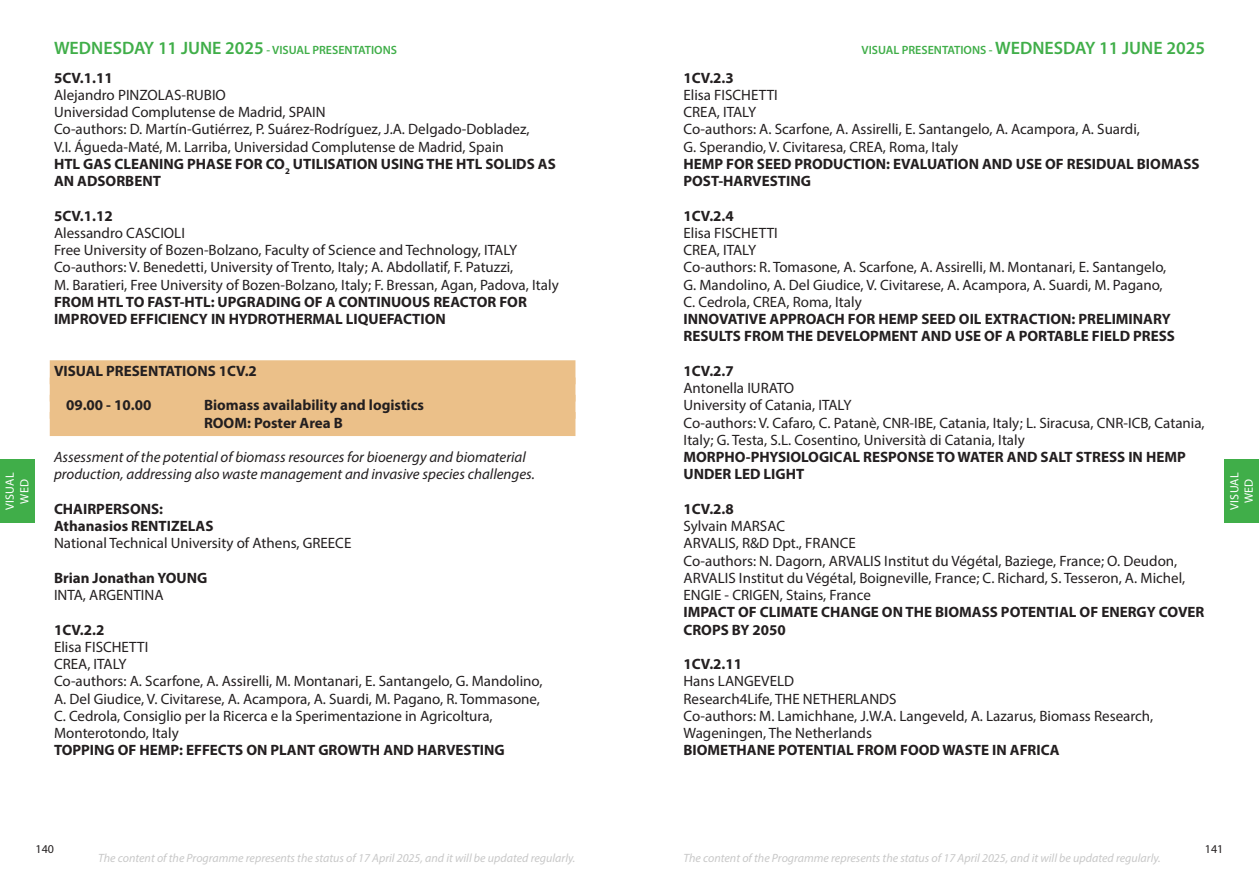
<style>
.page{position:relative;width:1259px;height:893px;background:#fff}
.page>*{position:absolute;margin:0;border:0;box-sizing:border-box;transform-origin:0 0}
.t1{font:15px/17.2px "Myriad Pro";color:#231f20}
.SESSION_1{font:700 15px/17.2px "Myriad Pro";color:#231f20}
.spiegazione_session{font:italic 15px/17.2px "Myriad Pro";color:#231f20}
.Normal_Chairperson{font:700 15px "Myriad Pro";color:#231f20}
.t2{font:italic 12px "Myriad Pro";color:#c8c8c8}
.t3{font:600 12px "Myriad Pro";color:#40ae49}
.t4{font:12px/14.4px "Myriad Pro";letter-spacing:.02em;color:#fff;text-align:center}
.t5{font:12px "Myriad Pro";color:#231f20}
.s1{font-size:18px}
</style>
<div class="page">
<div style="left:1224px;top:459px;width:35px;height:64px;background:#40ae49"></div>
<div style="left:0;top:459px;width:34px;height:64px;background:#40ae49"></div>
<div style="left:50px;top:360px;width:525px;height:24px;background:#ebc089"></div>
<div style="left:50px;top:378px;width:525px;height:24px;background:#ebc089"></div>
<div style="left:50px;top:395px;width:525px;height:24px;background:#ebc089"></div>
<div style="left:50px;top:412px;width:525px;height:24px;background:#ebc089"></div>
<p class="t4" style="left:3px;top:510px;width:39px;rotate:-90deg">VISUAL<br>WED</p>
<p class="t3" style="left:54px;top:42px;width:344px"><span class="s1">WEDNESDAY 11 JUNE 2025</span> - VISUAL PRESENTATIONS</p>
<p class="t3" style="left:861px;top:42px;width:345px">VISUAL PRESENTATIONS - <span class="s1">WEDNESDAY 11 JUNE 2025</span></p>
<p class="SESSION_1" style="left:54px;top:68px;width:60px">5CV.1.11</p>
<p class="t1" style="left:54px;top:86px;width:173px">Alejandro PINZOLAS-RUBIO</p>
<p class="t1" style="left:54px;top:103px;width:273px">Universidad Complutense de Madrid, SPAIN</p>
<p class="t1" style="left:54px;top:120px;width:477px">Co-authors: D. Martín-Gutiérrez, P. Suárez-Rodríguez, J.A. Delgado-Dobladez,<br>V.I. Águeda-Maté, M. Larriba, Universidad Complutense de Madrid, Spain</p>
<p class="SESSION_1" style="left:54px;top:155px;width:503px">HTL GAS CLEANING PHASE FOR CO<sub>2</sub> UTILISATION USING THE HTL SOLIDS AS<br>AN ADSORBENT</p>
<p class="SESSION_1" style="left:54px;top:206px;width:60px">5CV.1.12</p>
<p class="t1" style="left:54px;top:224px;width:132px">Alessandro CASCIOLI</p>
<p class="t1" style="left:54px;top:241px;width:465px">Free University of Bozen-Bolzano, Faculty of Science and Technology, ITALY</p>
<p class="t1" style="left:54px;top:258px;width:506px">Co-authors: V. Benedetti, University of Trento, Italy; A. Abdollatif, F. Patuzzi,<br>M. Baratieri, Free University of Bozen-Bolzano, Italy; F. Bressan, Agan, Padova, Italy</p>
<p class="SESSION_1" style="left:54px;top:293px;width:474px">FROM HTL TO FAST-HTL: UPGRADING OF A CONTINUOUS REACTOR FOR<br>IMPROVED EFFICIENCY IN HYDROTHERMAL LIQUEFACTION</p>
<p class="SESSION_1" style="left:54px;top:362px;width:204px">VISUAL PRESENTATIONS 1CV.2</p>
<p class="SESSION_1" style="left:66px;top:396px;width:87px">09.00 - 10.00</p>
<p class="SESSION_1" style="left:204px;top:396px;width:221px">Biomass availability and logistics</p>
<p class="SESSION_1" style="left:204px;top:413px;width:140px">ROOM: Poster Area B</p>
<p class="spiegazione_session" style="left:54px;top:448px;width:482px">Assessment of the potential of biomass resources for bioenergy and biomaterial production, addressing also waste management and invasive species challenges.</p>
<p class="Normal_Chairperson" style="left:54px;top:499px;width:111px">CHAIRPERSONS:</p>
<p class="SESSION_1" style="left:54px;top:517px;width:161px">Athanasios RENTIZELAS</p>
<p class="t1" style="left:54px;top:534px;width:299px">National Technical University of Athens, GREECE</p>
<p class="SESSION_1" style="left:54px;top:569px;width:155px">Brian Jonathan YOUNG</p>
<p class="t1" style="left:54px;top:586px;width:111px">INTA, ARGENTINA</p>
<p class="SESSION_1" style="left:54px;top:620px;width:52px">1CV.2.2</p>
<p class="t1" style="left:54px;top:638px;width:96px">Elisa FISCHETTI</p>
<p class="t1" style="left:54px;top:655px;width:74px">CREA, ITALY</p>
<p class="t1" style="left:54px;top:672px;width:490px">Co-authors: A. Scarfone, A. Assirelli, M. Montanari, E. Santangelo, G. Mandolino, A. Del Giudice, V. Civitarese, A. Acampora, A. Suardi, M. Pagano, R. Tommasone, C. Cedrola, Consiglio per la Ricerca e la Sperimentazione in Agricoltura, Monterotondo, Italy</p>
<p class="SESSION_1" style="left:54px;top:741px;width:452px">TOPPING OF HEMP: EFFECTS ON PLANT GROWTH AND HARVESTING</p>
<p class="SESSION_1" style="left:683px;top:68px;width:52px">1CV.2.3</p>
<p class="t1" style="left:683px;top:86px;width:96px">Elisa FISCHETTI</p>
<p class="t1" style="left:683px;top:103px;width:74px">CREA, ITALY</p>
<p class="t1" style="left:683px;top:120px;width:458px">Co-authors: A. Scarfone, A. Assirelli, E. Santangelo, A. Acampora, A. Suardi,<br>G. Sperandio, V. Civitaresa, CREA, Roma, Italy</p>
<p class="SESSION_1" style="left:683px;top:155px;width:518px">HEMP FOR SEED PRODUCTION: EVALUATION AND USE OF RESIDUAL BIOMASS<br>POST-HARVESTING</p>
<p class="SESSION_1" style="left:683px;top:206px;width:52px">1CV.2.4</p>
<p class="t1" style="left:683px;top:224px;width:96px">Elisa FISCHETTI</p>
<p class="t1" style="left:683px;top:241px;width:74px">CREA, ITALY</p>
<p class="t1" style="left:683px;top:258px;width:484px">Co-authors: R. Tomasone, A. Scarfone, A. Assirelli, M. Montanari, E. Santangelo,<br>G. Mandolino, A. Del Giudice, V. Civitarese, A. Acampora, A. Suardi, M. Pagano,<br>C. Cedrola, CREA, Roma, Italy</p>
<p class="SESSION_1" style="left:683px;top:310px;width:493px">INNOVATIVE APPROACH FOR HEMP SEED OIL EXTRACTION: PRELIMINARY<br>RESULTS FROM THE DEVELOPMENT AND USE OF A PORTABLE FIELD PRESS</p>
<p class="SESSION_1" style="left:683px;top:362px;width:52px">1CV.2.7</p>
<p class="t1" style="left:683px;top:379px;width:112px">Antonella IURATO</p>
<p class="t1" style="left:683px;top:396px;width:169px">University of Catania, ITALY</p>
<p class="t1" style="left:683px;top:414px;width:523px">Co-authors: V. Cafaro, C. Patanè, CNR-IBE, Catania, Italy; L. Siracusa, CNR-ICB, Catania,<br>Italy; G. Testa, S.L. Cosentino, Università di Catania, Italy</p>
<p class="SESSION_1" style="left:683px;top:448px;width:504px">MORPHO-PHYSIOLOGICAL RESPONSE TO WATER AND SALT STRESS IN HEMP<br>UNDER LED LIGHT</p>
<p class="SESSION_1" style="left:683px;top:500px;width:52px">1CV.2.8</p>
<p class="t1" style="left:683px;top:517px;width:103px">Sylvain MARSAC</p>
<p class="t1" style="left:683px;top:534px;width:174px">ARVALIS, R&amp;D Dpt., FRANCE</p>
<p class="t1" style="left:683px;top:552px;width:503px">Co-authors: N. Dagorn, ARVALIS Institut du Végétal, Baziege, France; O. Deudon,<br>ARVALIS Institut du Végétal, Boigneville, France; C. Richard, S. Tesseron, A. Michel,<br>ENGIE - CRIGEN, Stains, France</p>
<p class="SESSION_1" style="left:683px;top:603px;width:522px">IMPACT OF CLIMATE CHANGE ON THE BIOMASS POTENTIAL OF ENERGY COVER<br>CROPS BY 2050</p>
<p class="SESSION_1" style="left:683px;top:655px;width:60px">1CV.2.11</p>
<p class="t1" style="left:683px;top:672px;width:112px">Hans LANGEVELD</p>
<p class="t1" style="left:683px;top:690px;width:215px">Research4Life, THE NETHERLANDS</p>
<p class="t1" style="left:683px;top:707px;width:471px">Co-authors: M. Lamichhane, J.W.A. Langeveld, A. Lazarus, Biomass Research,<br>Wageningen, The Netherlands</p>
<p class="SESSION_1" style="left:683px;top:741px;width:378px">BIOMETHANE POTENTIAL FROM FOOD WASTE IN AFRICA</p>
<p class="t4" style="left:1227px;top:510px;width:39px;rotate:-90deg">VISUAL<br>WED</p>
<p class="t5" style="left:36px;top:842px;width:20px">140</p>
<p class="t5" style="left:1205px;top:842px;width:20px">141</p>
<p class="t2" style="left:98px;top:851px;width:479px">The content of the Programme represents the status of 17 April 2025, and it will be updated regularly.</p>
<p class="t2" style="left:683px;top:851px;width:479px">The content of the Programme represents the status of 17 April 2025, and it will be updated regularly.</p>
</div>
